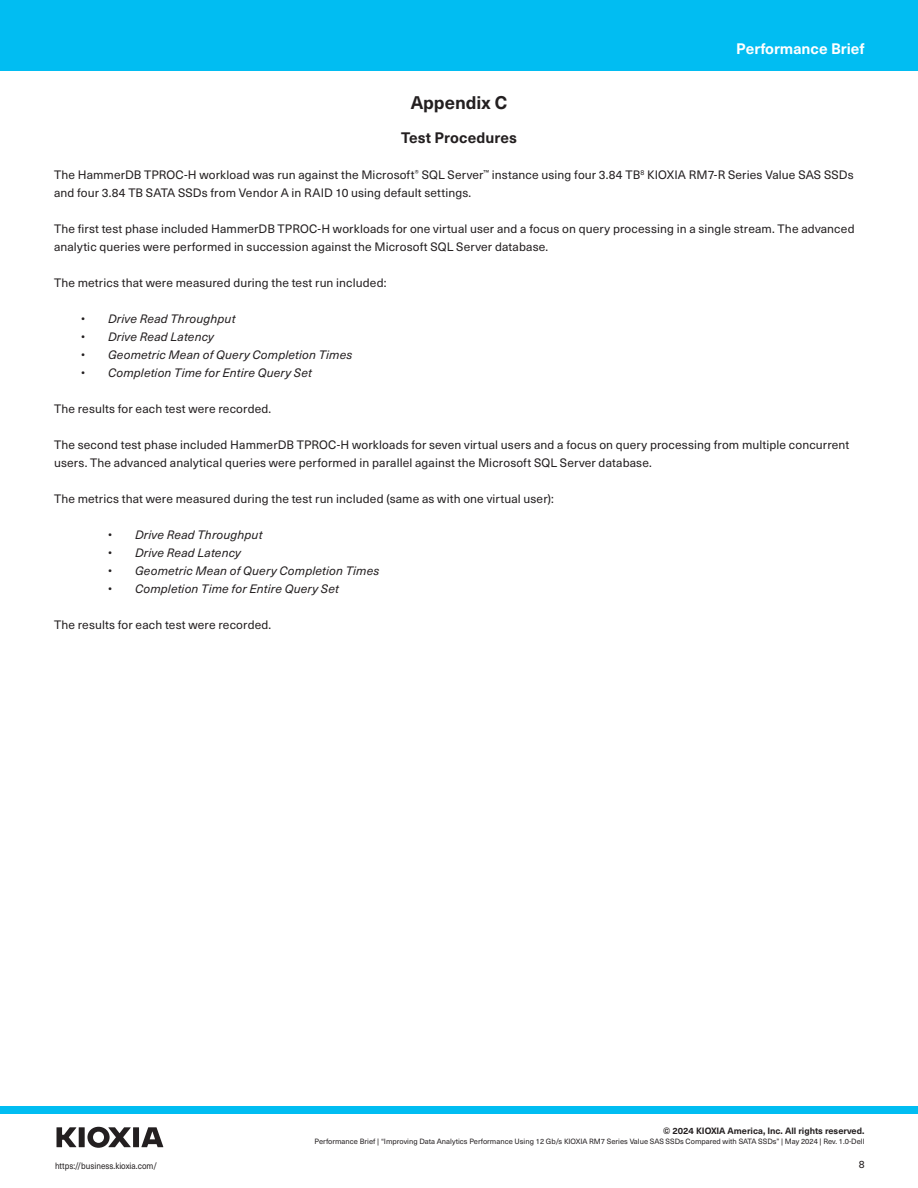
<style>
.page{position:relative;width:918px;height:1188px;background:#fff}
.page>*{position:absolute;margin:0;border:0;box-sizing:border-box;transform-origin:0 0}
.subheading{font:700 18px "Neue Haas Unica W1 G";color:#231f20}
.t1{font:700 15px "Neue Haas Unica W1 G";color:#fff}
.t2{font:700 15px "Neue Haas Unica W1 G";letter-spacing:.005em;color:#231f20}
.t3{font:12px/18px "Neue Haas Unica W1 G";letter-spacing:.01em;color:#231f20}
.t4{font:italic 12px "Neue Haas Unica W1 G";letter-spacing:.015em;color:#231f20}
.t5{font:10.5px "Neue Haas Unica W1 G";color:#231f20}
.t6{font:700 9px "Neue Haas Unica W1 G";color:#231f20}
.t7{font:9px "Neue Haas Unica W1 G";color:#231f20;scale:.89 1}
.t8{font:7.5px "Neue Haas Unica W1 G";color:#231f20}
</style>
<div class="page">
<div style="left:0;top:1106px;width:918px;height:8px;background:#01bdf2"></div>
<div style="left:0;top:0;width:918px;height:71px;background:#01bdf2"></div>
<svg style="left:57px;top:1127px;width:106px;height:21px"></svg>
<p class="t1" style="left:736px;top:37px;width:130px">Performance Brief</p>
<p class="subheading" style="left:411px;top:89px;width:98px">Appendix C</p>
<p class="t2" style="left:401px;top:126px;width:117px">Test Procedures</p>
<p class="t3" style="left:54px;top:165px;width:801px">The HammerDB TPROC-H workload was run against the Microsoft<sup>®</sup> SQL Server<sup>™</sup> instance using four 3.84 TB<sup>8</sup> KIOXIA RM7-R Series Value SAS SSDs and four 3.84 TB SATA SSDs from Vendor A in RAID 10 using default settings.</p>
<p class="t3" style="left:54px;top:219px;width:802px">The first test phase included HammerDB TPROC-H workloads for one virtual user and a focus on query processing in a single stream. The advanced analytic queries were performed in succession against the Microsoft SQL Server database.</p>
<p class="t3" style="left:54px;top:273px;width:334px">The metrics that were measured during the test run included:</p>
<p class="t4" style="left:81px;top:310px;width:156px">• Drive Read Throughput</p>
<p class="t4" style="left:81px;top:328px;width:134px">• Drive Read Latency</p>
<p class="t4" style="left:81px;top:346px;width:273px">• Geometric Mean of Query Completion Times</p>
<p class="t4" style="left:81px;top:364px;width:233px">• Completion Time for Entire Query Set</p>
<p class="t3" style="left:54px;top:399px;width:219px">The results for each test were recorded.</p>
<p class="t3" style="left:54px;top:435px;width:797px">The second test phase included HammerDB TPROC-H workloads for seven virtual users and a focus on query processing from multiple concurrent users. The advanced analytical queries were performed in parallel against the Microsoft SQL Server database.</p>
<p class="t3" style="left:54px;top:489px;width:501px">The metrics that were measured during the test run included (same as with one virtual user):</p>
<p class="t4" style="left:108px;top:526px;width:156px">• Drive Read Throughput</p>
<p class="t4" style="left:108px;top:544px;width:134px">• Drive Read Latency</p>
<p class="t4" style="left:108px;top:562px;width:273px">• Geometric Mean of Query Completion Times</p>
<p class="t4" style="left:108px;top:580px;width:233px">• Completion Time for Entire Query Set</p>
<p class="t3" style="left:54px;top:615px;width:219px">The results for each test were recorded.</p>
<p class="t6" style="left:663px;top:1124px;width:203px">© 2024 KIOXIA America, Inc. All rights reserved.</p>
<p class="t8" style="left:315px;top:1136px;width:552px">Performance Brief | “Improving Data Analytics Performance Using 12 Gb/s KIOXIA RM7 Series Value SAS SSDs Compared with SATA SSDs” | May 2024 | Rev. 1.0-Dell</p>
<p class="t7" style="left:55px;top:1159px;width:116px">https://business.kioxia.com/</p>
<p class="t5" style="left:859px;top:1157px;width:7px">8</p>
</div>
